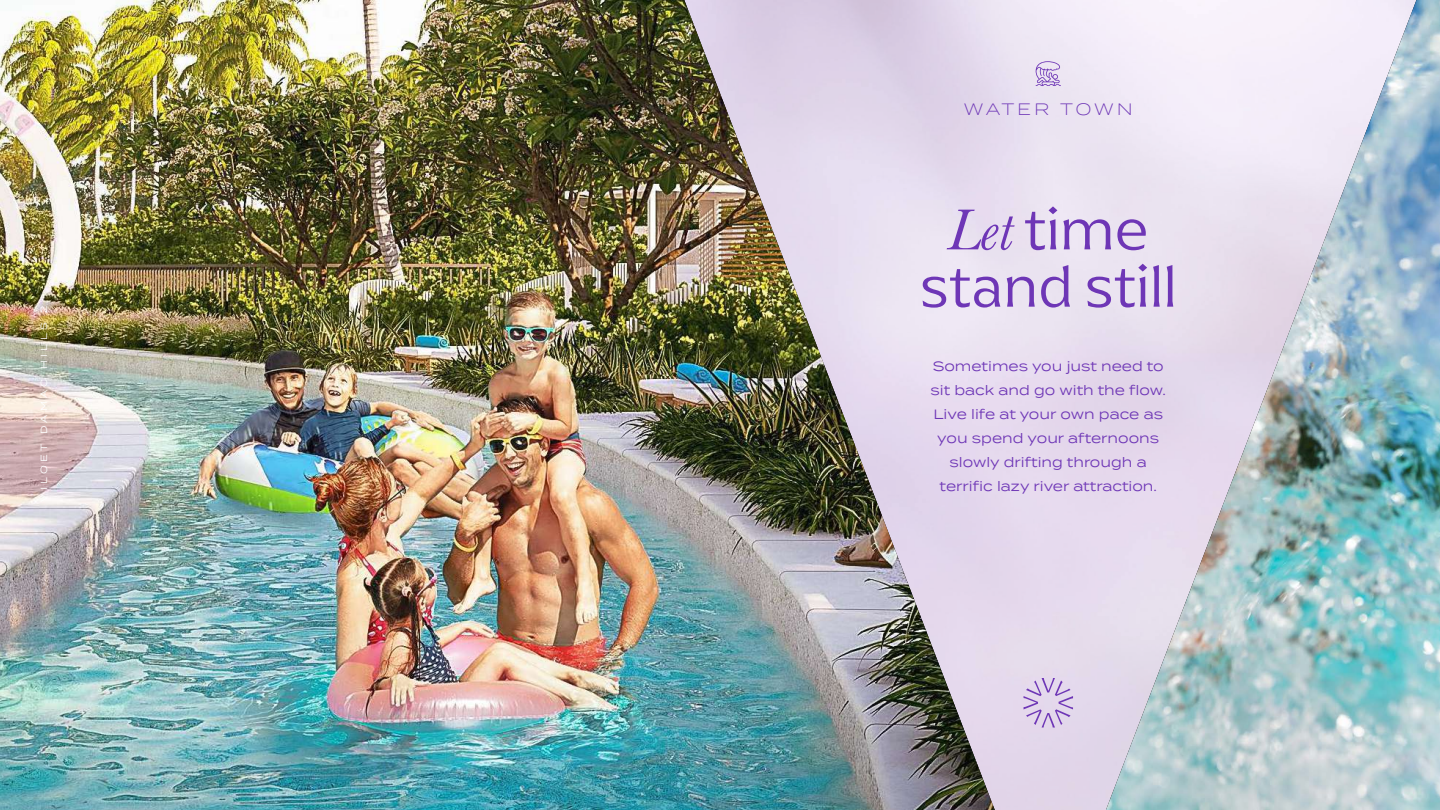
<style>
.page{position:relative;width:1440px;height:810px;background:#fff}
.page>*{position:absolute;margin:0;border:0;box-sizing:border-box;transform-origin:0 0}
.t1{font:300 60px/57.3px "Arpona";color:#6e36b6;text-align:center}
.t2{font:300 16.5px "Termina";letter-spacing:.165em;color:#6e36b6}
.t3{font:13.5px/24px "Termina";color:#6e36b6;text-align:center}
.t4{font:9px "Termina";letter-spacing:.38em;color:#fff}
.s1{font-family:"Baskerville";font-weight:400;font-style:italic}
</style>
<div class="page">
<img style="left:1106px;top:0;width:334px;height:810px">
<img style="left:0;top:0;width:995px;height:810px">
<svg style="left:1036px;top:61px;width:25px;height:25px"></svg>
<svg style="left:1024px;top:678px;width:49px;height:50px;background:#d1bfe3"></svg>
<p class="t4" style="left:37px;top:502px;width:198px;rotate:-90deg">VILOET DAMAC HILLS 2</p>
<p class="t2" style="left:964px;top:98px;width:171px">WATER TOWN</p>
<h1 class="t1" style="left:920px;top:200px;width:259px"><span class="s1">Let</span> time stand still</h1>
<p class="t3" style="left:931px;top:353px;width:237px">Sometimes you just need to sit back and go with the flow.<br>Live life at your own pace as you spend your afternoons slowly drifting through a terrific lazy river attraction.</p>
</div>
